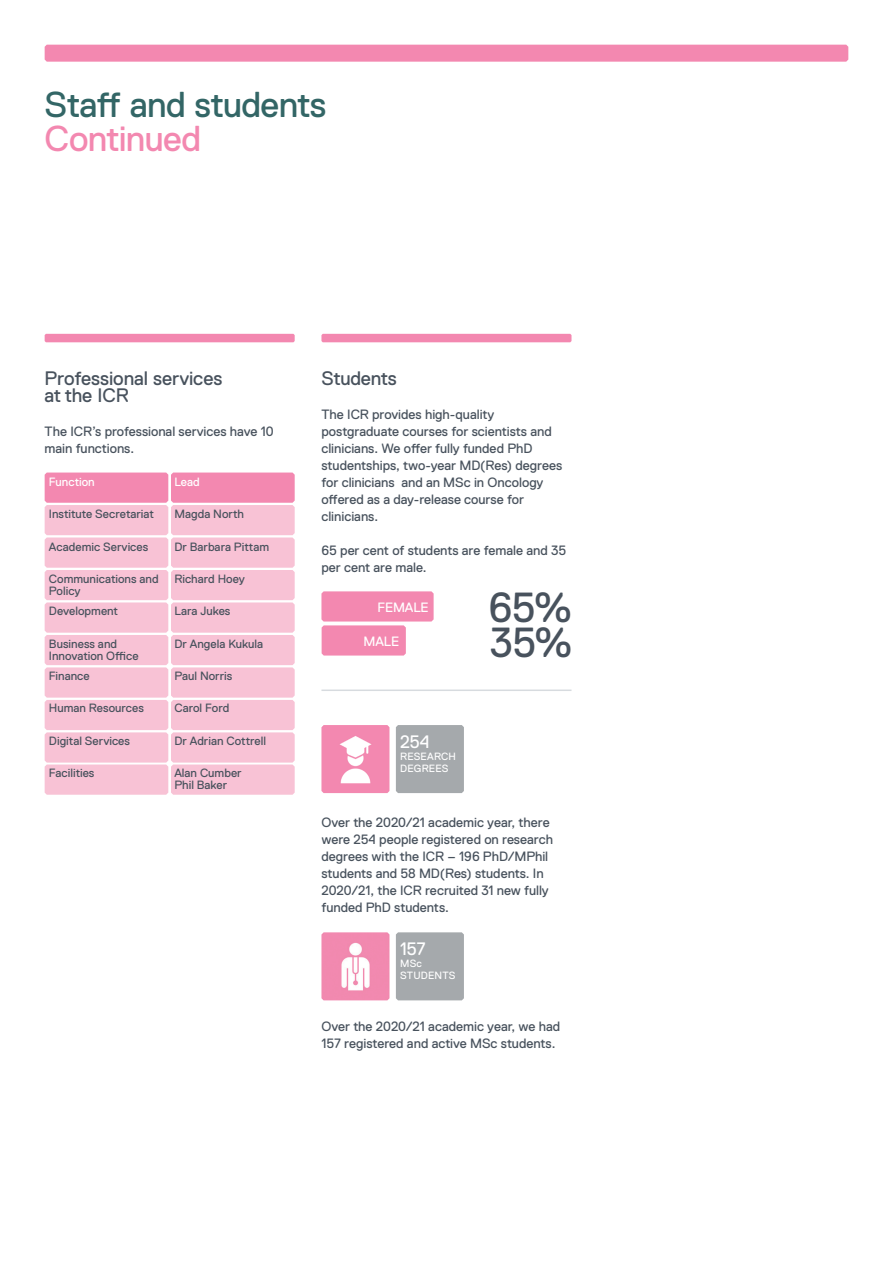
<style>
.page{position:relative;width:893px;height:1263px;background:#fff}
.page>*{position:absolute;margin:0;border:0;box-sizing:border-box;transform-origin:0 0}
.Headline{font:42px "Replica Pro";color:#48525d}
.Headline-2{font:36px/34px "Replica Pro";letter-spacing:-.02em;color:#366}
.Headline-3{font:19.5px/17px "Replica Pro";letter-spacing:-.005em;color:#48525d}
.Headline-4{font:18px "Replica Pro";letter-spacing:-.02em;color:#fff}
.Headline-5{font:13.5px/17px "Replica Pro";letter-spacing:-.005em;color:#48525d}
.Headline-6{font:13.5px "Replica Pro";letter-spacing:-.005em;color:#fff}
.Headline-7{font:12px/12px "Replica Pro";color:#48525d}
.Headline-8{font:12px "Replica Pro";color:#fff}
.Headline-9{font:10.5px/12px "Replica Pro";letter-spacing:.015em;color:#fff}
.s1{color:#f388b0}
</style>
<div class="page">
<div style="left:45px;top:45px;width:803px;height:17px;background:#f388b0"></div>
<div style="left:321px;top:334px;width:250px;height:8px;background:#f388b0"></div>
<svg style="left:321px;top:591px;width:113px;height:64px"></svg>
<hr style="left:321px;top:689px;width:250px;height:2px;background:#d7dbdf">
<img style="left:321px;top:725px;width:68px;height:68px">
<div style="left:396px;top:725px;width:68px;height:68px;background:#a5a9ac"></div>
<img style="left:321px;top:932px;width:68px;height:68px">
<div style="left:396px;top:932px;width:68px;height:68px;background:#a5a9ac"></div>
<div style="left:45px;top:334px;width:250px;height:8px;background:#f388b0"></div>
<svg style="left:45px;top:472px;width:250px;height:323px;background:#f7c0d4"></svg>
<p class="Headline-2" style="left:45px;top:88px;width:283px">Staff and students<br><span class="s1">Continued</span></p>
<p class="Headline-3" style="left:45px;top:370px;width:179px">Professional services at the ICR</p>
<p class="Headline-5" style="left:45px;top:423px;width:231px">The ICR’s professional services have 10 main functions.</p>
<p class="Headline-8" style="left:49px;top:475px;width:47px">Function</p>
<p class="Headline-8" style="left:174px;top:475px;width:27px">Lead</p>
<p class="Headline-7" style="left:49px;top:508px;width:107px">Institute Secretariat</p>
<p class="Headline-7" style="left:174px;top:508px;width:71px">Magda North</p>
<p class="Headline-7" style="left:49px;top:541px;width:101px">Academic Services</p>
<p class="Headline-7" style="left:174px;top:541px;width:96px">Dr Barbara Pittam</p>
<p class="Headline-7" style="left:49px;top:573px;width:111px">Communications and<br>Policy</p>
<p class="Headline-7" style="left:174px;top:573px;width:72px">Richard Hoey</p>
<p class="Headline-7" style="left:49px;top:605px;width:71px">Development</p>
<p class="Headline-7" style="left:174px;top:605px;width:58px">Lara Jukes</p>
<p class="Headline-7" style="left:49px;top:638px;width:91px">Business and<br>Innovation Office</p>
<p class="Headline-7" style="left:174px;top:638px;width:90px">Dr Angela Kukula</p>
<p class="Headline-7" style="left:49px;top:670px;width:42px">Finance</p>
<p class="Headline-7" style="left:174px;top:670px;width:59px">Paul Norris</p>
<p class="Headline-7" style="left:49px;top:702px;width:97px">Human Resources</p>
<p class="Headline-7" style="left:174px;top:702px;width:56px">Carol Ford</p>
<p class="Headline-7" style="left:49px;top:735px;width:83px">Digital Services</p>
<p class="Headline-7" style="left:174px;top:735px;width:93px">Dr Adrian Cottrell</p>
<p class="Headline-7" style="left:49px;top:767px;width:47px">Facilities</p>
<p class="Headline-7" style="left:174px;top:767px;width:69px">Alan Cumber</p>
<p class="Headline-7" style="left:174px;top:779px;width:54px">Phil Baker</p>
<p class="Headline-3" style="left:321px;top:370px;width:77px">Students</p>
<p class="Headline-5" style="left:321px;top:406px;width:242px">The ICR provides high-quality postgraduate courses for scientists and clinicians. We offer fully funded PhD studentships, two-year MD(Res) degrees for clinicians and an MSc in Oncology offered as a day-release course for clinicians.</p>
<p class="Headline-5" style="left:321px;top:542px;width:246px">65 per cent of students are female and 35 per cent are male.</p>
<p class="Headline" style="left:488px;top:585px;width:85px">65%</p>
<p class="Headline" style="left:490px;top:619px;width:84px">35%</p>
<p class="Headline-6" style="left:378px;top:600px;width:53px">FEMALE</p>
<p class="Headline-6" style="left:363px;top:634px;width:37px">MALE</p>
<p class="Headline-4" style="left:400px;top:732px;width:31px">254</p>
<p class="Headline-9" style="left:400px;top:750px;width:57px">RESEARCH</p>
<p class="Headline-9" style="left:400px;top:762px;width:50px">DEGREES</p>
<p class="Headline-5" style="left:321px;top:814px;width:233px">Over the 2020/21 academic year, there were 254 people registered on research degrees with the ICR – 196 PhD/MPhil students and 58 MD(Res) students. In 2020/21, the ICR recruited 31 new fully funded PhD students.</p>
<p class="Headline-4" style="left:400px;top:939px;width:27px">157</p>
<p class="Headline-9" style="left:400px;top:957px;width:57px">MSc<br>STUDENTS</p>
<p class="Headline-5" style="left:321px;top:1018px;width:240px">Over the 2020/21 academic year, we had<br>157 registered and active MSc students.</p>
</div>
